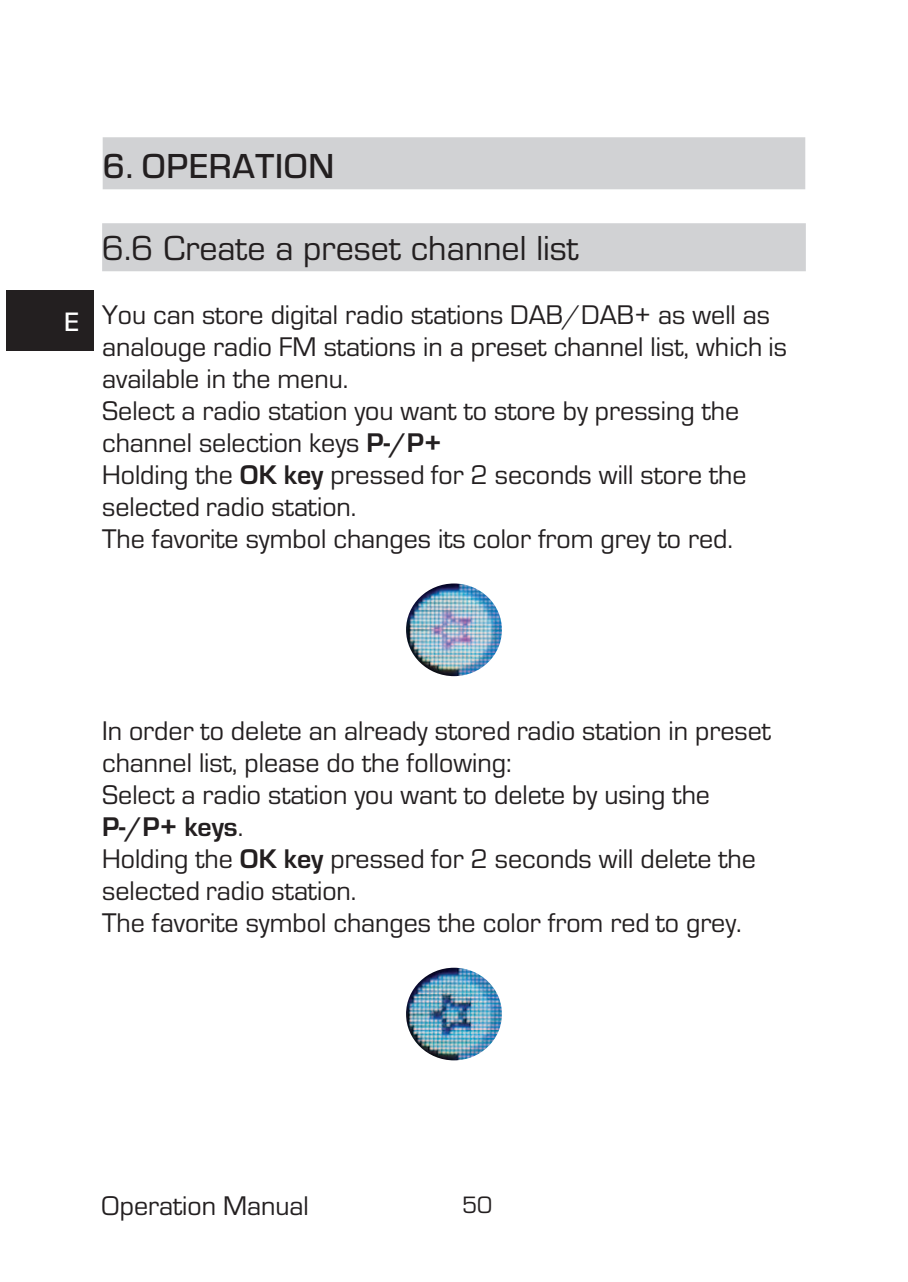
<style>
.page{position:relative;width:908px;height:1282px;background:#fff}
.page>*{position:absolute;margin:0;border:0;box-sizing:border-box;transform-origin:0 0}
.t1{font:36px "Eurostile OT";color:#231f20}
.t2{font:500 36px "Eurostile OT";letter-spacing:.02em;color:#231f20}
.t3{font:28px/32px "Eurostile OT";color:#231f20}
.t4{font:500 27.6px "Eurostile OT";color:#fff}
.t5{font:24.4px "Eurostile OT";color:#231f20}
.s1{font-weight:700}
</style>
<div class="page">
<div style="left:6px;top:290px;width:87px;height:61px;background:#231f20"></div>
<div style="left:102px;top:223px;width:703px;height:48px;background:#d1d2d4"></div>
<img style="left:406px;top:583px;width:95px;height:93px">
<img style="left:406px;top:967px;width:95px;height:93px">
<div style="left:103px;top:137px;width:701px;height:52px;background:#d1d2d4"></div>
<p class="t4" style="left:64px;top:307px;width:16px">E</p>
<p class="t2" style="left:103px;top:146px;width:233px">6. OPERATION</p>
<p class="t1" style="left:102px;top:228px;width:478px">6.6 Create a preset channel list</p>
<p class="t3" style="left:102px;top:299px;width:686px">You can store digital radio stations DAB/DAB+ as well as analouge radio FM stations in a preset channel list, which is available in the menu.<br>Select a radio station you want to store by pressing the channel selection keys <span class="s1">P-/P+<br></span>Holding the <span class="s1">OK key</span> pressed for 2 seconds will store the selected radio station.<br>The favorite symbol changes its color from grey to red.</p>
<p class="t3" style="left:102px;top:715px;width:670px">In order to delete an already stored radio station in preset channel list, please do the following:<br>Select a radio station you want to delete by using the <span class="s1">P-/P+ keys</span>.<br>Holding the <span class="s1">OK key</span> pressed for 2 seconds will delete the selected radio station.<br>The favorite symbol changes the color from red to grey.</p>
<p class="t3" style="left:101px;top:1190px;width:209px">Operation Manual</p>
<p class="t5" style="left:462px;top:1191px;width:32px">50</p>
</div>
